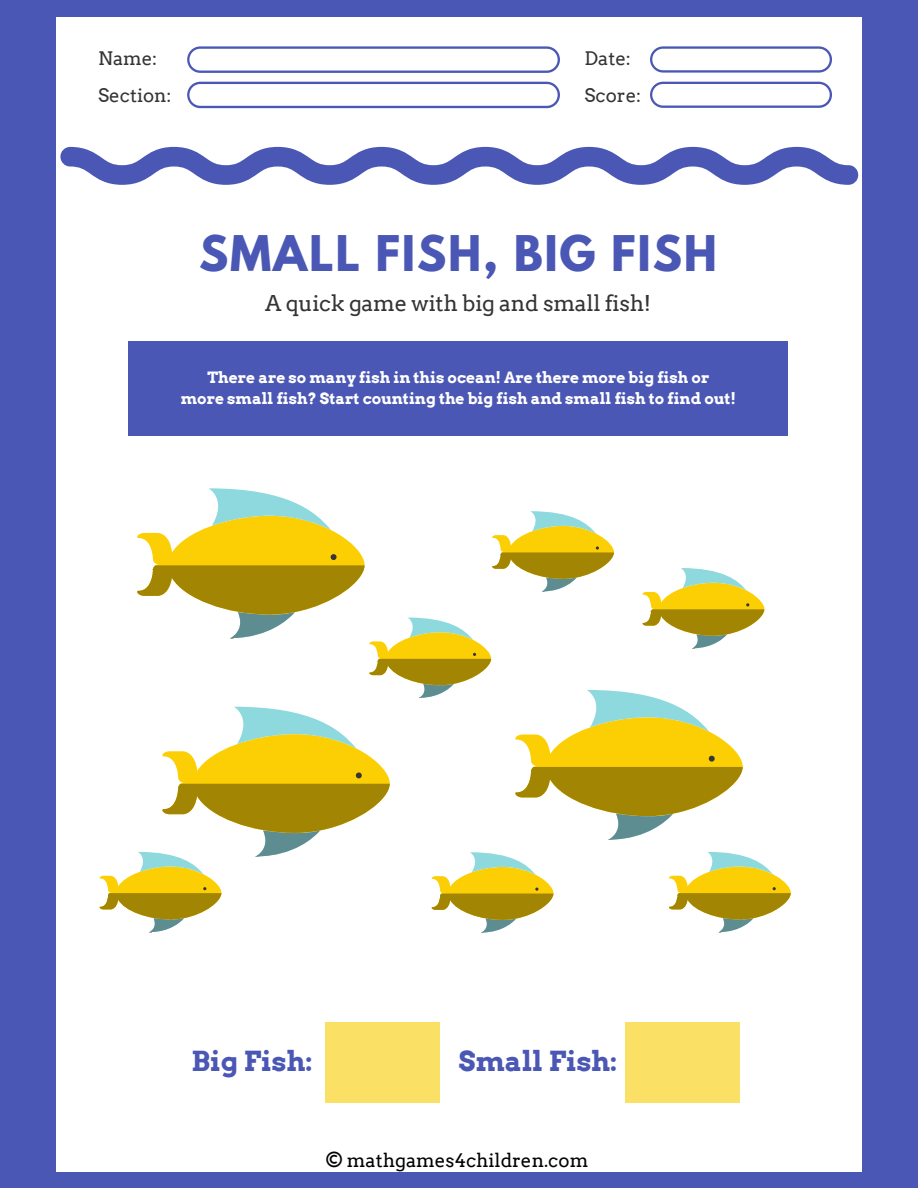
<style>
.page{position:relative;width:918px;height:1188px;background:#4a57b4}
.page>*{position:absolute;margin:0;border:0;box-sizing:border-box;transform-origin:0 0}
.t1{font:700 43.65px "League Spartan";letter-spacing:.04em;color:#4a57b4}
.t2{font:700 27.6px "Arvo";color:#4a57b4}
.t3{font:21.75px "Arvo";letter-spacing:-.01em;color:#343434}
.t4{font:18.75px "Arvo";color:#000}
.t5{font:18.6px/37px "Arvo";color:#343434}
.t6{font:700 15.6px/21.1px "Arvo";color:#fff;text-align:center}
</style>
<div class="page">
<div style="left:57px;top:17px;width:804px;height:1154px;background:#fff"></div>
<div style="left:747px;top:341px;width:41px;height:95px;background:#4a57b4"></div>
<div style="left:169px;top:341px;width:578px;height:95px;background:#4a57b4"></div>
<div style="left:128px;top:341px;width:41px;height:95px;background:#4a57b4"></div>
<svg style="left:187px;top:46px;width:373px;height:27px"></svg>
<svg style="left:187px;top:82px;width:373px;height:26px"></svg>
<svg style="left:650px;top:46px;width:182px;height:27px"></svg>
<svg style="left:650px;top:82px;width:182px;height:26px"></svg>
<svg style="left:60px;top:147px;width:798px;height:38px"></svg>
<svg style="left:99px;top:488px;width:692px;height:445px"></svg>
<div style="left:433px;top:1022px;width:7px;height:80px;background:#fae064"></div>
<div style="left:332px;top:1022px;width:101px;height:80px;background:#fae064"></div>
<div style="left:325px;top:1022px;width:7px;height:80px;background:#fae064"></div>
<div style="left:733px;top:1022px;width:7px;height:80px;background:#fae064"></div>
<div style="left:632px;top:1022px;width:101px;height:80px;background:#fae064"></div>
<div style="left:625px;top:1022px;width:7px;height:80px;background:#fae064"></div>
<p class="t5" style="left:98px;top:40px;width:75px">Name:<br>Section:</p>
<p class="t5" style="left:585px;top:40px;width:58px">Date:<br>Score:</p>
<h1 class="t1" style="left:199px;top:232px;width:519px">SMALL FISH, BIG FISH</h1>
<h3 class="t3" style="left:265px;top:290px;width:388px">A quick game with big and small fish!</h3>
<p class="t6" style="left:181px;top:367px;width:557px">There are so many fish in this ocean! Are there more big fish or<br>more small fish? Start counting the big fish and small fish to find out!</p>
<h2 class="t2" style="left:191px;top:1044px;width:123px">Big Fish:</h2>
<h2 class="t2" style="left:459px;top:1044px;width:160px">Small Fish:</h2>
<p class="t4" style="left:325px;top:1149px;width:265px">© mathgames4children.com</p>
</div>
